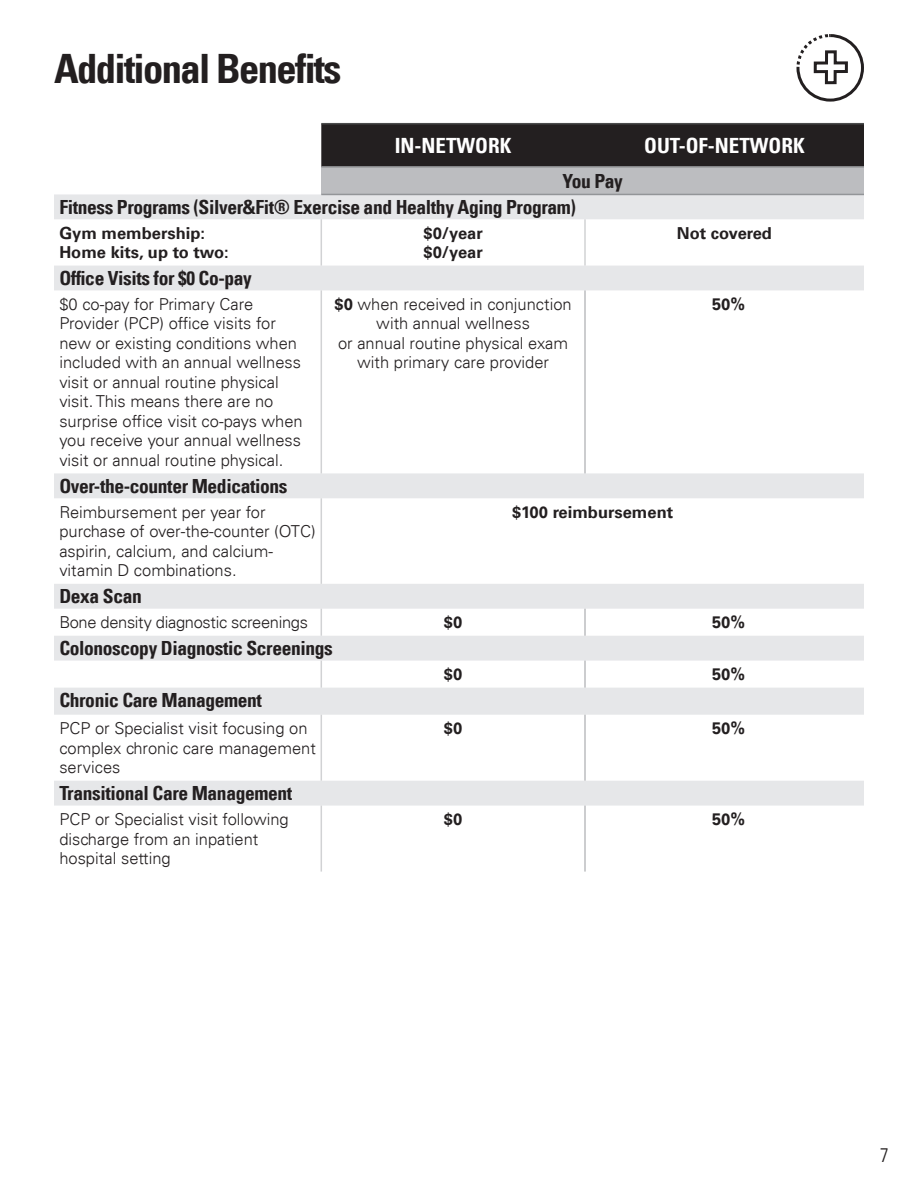
<style>
.page{position:relative;width:918px;height:1188px;background:#fff}
.page>*{position:absolute;margin:0;border:0;box-sizing:border-box;transform-origin:0 0}
.t1{font:700 condensed 40.5px "Univers LT";letter-spacing:-.04em;color:#231f20}
.Plan_Name_Cell_Text{font:700 condensed 21px "Univers LT";color:#fff}
.Light_Gray_You_Pay_C{font:700 condensed 19.5px "Univers LT";letter-spacing:-.02em;color:#231f20}
.You_Pay_Cell_Text{font:700 condensed 19.5px "Univers LT";letter-spacing:-.02em;color:#231f20}
.t2{font:300 condensed 19.5px "Univers LT";color:#231f20}
.Body_Copy{font:300 16.5px/19.5px "Univers LT";color:#231f20}
.Table_Body___Bullete{font:700 16.5px "Univers LT";color:#231f20}
.Body_Copy-2{font:700 16.5px "Univers LT";color:#231f20}
.Body_Copy-3{font:300 16.5px "Univers LT";letter-spacing:-.02em;color:#231f20}
.s1{font-weight:700}
</style>
<div class="page">
<div style="left:321px;top:124px;width:543px;height:42px;background:#231f20"></div>
<div style="left:321px;top:167px;width:543px;height:27px;background:#bcbdc0"></div>
<svg style="left:54px;top:194px;width:810px;height:612px"></svg>
<hr style="left:584px;top:290px;width:2px;height:183px;background:#bcbdc0">
<hr style="left:584px;top:609px;width:2px;height:27px;background:#bcbdc0">
<hr style="left:584px;top:661px;width:2px;height:27px;background:#bcbdc0">
<hr style="left:584px;top:715px;width:2px;height:66px;background:#bcbdc0">
<hr style="left:584px;top:806px;width:2px;height:66px;background:#bcbdc0">
<hr style="left:321px;top:194px;width:264px;height:1px;background:#939598">
<hr style="left:585px;top:194px;width:279px;height:1px;background:#939598">
<hr style="left:321px;top:123px;width:264px;height:1px;background:#4b4c4d">
<hr style="left:585px;top:123px;width:279px;height:1px;background:#4b4c4d">
<hr style="left:321px;top:166px;width:264px;height:2px;background:#939598">
<hr style="left:585px;top:166px;width:279px;height:2px;background:#939598">
<hr style="left:321px;top:290px;width:1px;height:183px;background:#d1d2d4">
<svg style="left:321px;top:609px;width:1px;height:27px"></svg>
<svg style="left:321px;top:661px;width:1px;height:27px"></svg>
<hr style="left:321px;top:715px;width:1px;height:66px;background:#d1d2d4">
<hr style="left:321px;top:806px;width:1px;height:66px;background:#d1d2d4">
<hr style="left:321px;top:219px;width:1px;height:47px;background:#d1d2d4">
<hr style="left:584px;top:219px;width:2px;height:47px;background:#d1d2d4">
<hr style="left:321px;top:498px;width:1px;height:86px;background:#d1d2d4">
<svg style="left:796px;top:34px;width:68px;height:68px"></svg>
<p class="t1" style="left:54px;top:44px;width:289px">Additional Benefits</p>
<p class="Plan_Name_Cell_Text" style="left:395px;top:133px;width:118px">IN-NETWORK</p>
<p class="Plan_Name_Cell_Text" style="left:644px;top:133px;width:162px">OUT-OF-NETWORK</p>
<p class="You_Pay_Cell_Text" style="left:562px;top:169px;width:62px">You Pay</p>
<p class="Light_Gray_You_Pay_C" style="left:59px;top:195px;width:518px">Fitness Programs (Silver&amp;Fit® Exercise and Healthy Aging Program)</p>
<p class="Table_Body___Bullete" style="left:59px;top:223px;width:147px">Gym membership:</p>
<p class="Table_Body___Bullete" style="left:59px;top:243px;width:171px">Home kits, up to two:</p>
<p class="Table_Body___Bullete" style="left:424px;top:223px;width:61px">$0/year</p>
<p class="Table_Body___Bullete" style="left:424px;top:243px;width:61px">$0/year</p>
<p class="Table_Body___Bullete" style="left:677px;top:223px;width:97px">Not covered</p>
<p class="Light_Gray_You_Pay_C" style="left:59px;top:266px;width:194px">Office Visits for $0 Co-pay</p>
<p class="Body_Copy" style="left:59px;top:294px;width:245px">$0 co-pay for Primary Care<br>Provider (PCP) office visits for new or existing conditions when included with an annual wellness visit or annual routine physical visit. This means there are no surprise office visit co-pays when you receive your annual wellness visit or annual routine physical.</p>
<p class="Body_Copy" style="left:335px;top:294px;width:239px;text-align:center"><span class="s1">$0</span> when received in conjunction with annual wellness<br>or annual routine physical exam with primary care provider</p>
<p class="Body_Copy-2" style="left:712px;top:294px;width:35px">50%</p>
<p class="Light_Gray_You_Pay_C" style="left:59px;top:474px;width:230px">Over-the-counter Medications</p>
<p class="Body_Copy" style="left:59px;top:502px;width:258px">Reimbursement per year for purchase of over-the-counter (OTC) aspirin, calcium, and calcium&shy;vitamin D combinations.</p>
<p class="Body_Copy-2" style="left:512px;top:502px;width:163px">$100 reimbursement</p>
<p class="Light_Gray_You_Pay_C" style="left:59px;top:584px;width:84px">Dexa Scan</p>
<p class="Body_Copy-3" style="left:59px;top:612px;width:250px">Bone density diagnostic screenings</p>
<p class="Body_Copy-2" style="left:444px;top:613px;width:20px">$0</p>
<p class="Body_Copy-2" style="left:712px;top:613px;width:35px">50%</p>
<p class="Light_Gray_You_Pay_C" style="left:59px;top:636px;width:275px">Colonoscopy Diagnostic Screenings</p>
<p class="Body_Copy-2" style="left:444px;top:665px;width:20px">$0</p>
<p class="Body_Copy-2" style="left:712px;top:665px;width:35px">50%</p>
<p class="Light_Gray_You_Pay_C" style="left:59px;top:688px;width:204px">Chronic Care Management</p>
<p class="Body_Copy" style="left:59px;top:719px;width:258px">PCP or Specialist visit focusing on complex chronic care management services</p>
<p class="Body_Copy-2" style="left:444px;top:719px;width:20px">$0</p>
<p class="Body_Copy-2" style="left:712px;top:719px;width:35px">50%</p>
<p class="Light_Gray_You_Pay_C" style="left:59px;top:781px;width:234px">Transitional Care Management</p>
<p class="Body_Copy" style="left:59px;top:809px;width:231px">PCP or Specialist visit following discharge from an inpatient hospital setting</p>
<p class="Body_Copy-2" style="left:444px;top:810px;width:20px">$0</p>
<p class="Body_Copy-2" style="left:712px;top:810px;width:35px">50%</p>
<p class="t2" style="left:880px;top:1143px;width:10px">7</p>
</div>
